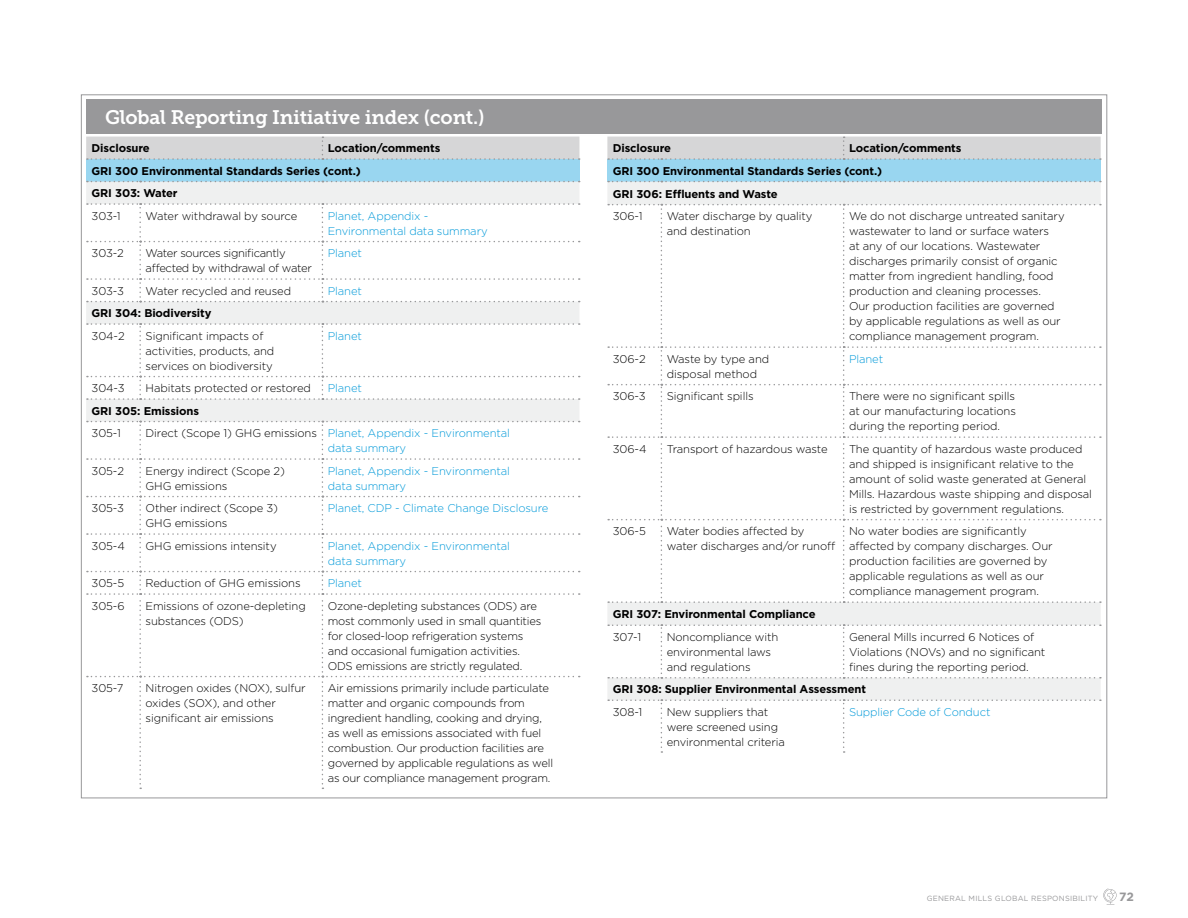
<style>
.page{position:relative;width:1188px;height:918px;background:#fff}
.page>*{position:absolute;margin:0;border:0;box-sizing:border-box;transform-origin:0 0}
.t1{font:19.5px "Museo Slab 700";letter-spacing:-.01em;color:#fff}
.t2{font:700 12px "Gotham";color:#98989a}
.t3{font:300 11.25px/15px "Gotham";letter-spacing:-.01em;color:#000}
.t4{font:300 11.25px/15px "Gotham";letter-spacing:-.01em;color:#0099d9}
.t5{font:700 11.25px/22.5px "Gotham";letter-spacing:-.01em;color:#000}
.t6{font:300 11.25px/15px "Gotham";letter-spacing:-.03em;color:#000}
.t7{font:7.5px "Gotham";letter-spacing:.03em;color:#98989a}
.s1{color:#000}
</style>
<div class="page">
<div style="left:86px;top:99px;width:1016px;height:35px;background:#98989a"></div>
<div style="left:86px;top:159px;width:493px;height:23px;background:#99d6f0"></div>
<div style="left:86px;top:182px;width:493px;height:240px;background:#eff0f0"></div>
<div style="left:86px;top:137px;width:494px;height:23px;background:#d6d6d7"></div>
<svg style="left:87px;top:181px;width:493px;height:1px"></svg>
<svg style="left:87px;top:203px;width:493px;height:99px"></svg>
<svg style="left:87px;top:323px;width:493px;height:77px"></svg>
<svg style="left:87px;top:421px;width:493px;height:368px"></svg>
<div style="left:607px;top:159px;width:494px;height:23px;background:#99d6f0"></div>
<div style="left:607px;top:182px;width:494px;height:518px;background:#eff0f0"></div>
<div style="left:607px;top:137px;width:494px;height:23px;background:#d6d6d7"></div>
<svg style="left:608px;top:181px;width:493px;height:1px"></svg>
<svg style="left:608px;top:204px;width:493px;height:399px"></svg>
<svg style="left:608px;top:625px;width:493px;height:54px"></svg>
<svg style="left:608px;top:700px;width:493px;height:53px"></svg>
<svg style="left:1103px;top:888px;width:14px;height:17px"></svg>
<h1 class="t1" style="left:105px;top:106px;width:381px">Global Reporting Initiative index (cont.)</h1>
<p class="t5" style="left:92px;top:137px;width:60px">Disclosure</p>
<p class="t5" style="left:92px;top:137px;width:350px;text-indent:236px">Location/comments<br>GRI 300 Environmental Standards Series (cont.)<br>GRI 303: Water</p>
<p class="t3" style="left:92px;top:208px;width:31px">303-1</p>
<p class="t3" style="left:146px;top:208px;width:153px">Water withdrawal by source</p>
<p class="t4" style="left:328px;top:208px;width:161px">Planet, Appendix -<br>Environmental data summary</p>
<p class="t3" style="left:92px;top:246px;width:34px">303-2</p>
<p class="t6" style="left:146px;top:246px;width:168px">Water sources significantly affected by withdrawal of water</p>
<p class="t4" style="left:328px;top:246px;width:36px">Planet</p>
<p class="t3" style="left:92px;top:283px;width:34px">303-3</p>
<p class="t3" style="left:146px;top:283px;width:147px">Water recycled and reused</p>
<p class="t4" style="left:328px;top:283px;width:36px">Planet</p>
<p class="t5" style="left:92px;top:302px;width:121px">GRI 304: Biodiversity</p>
<p class="t3" style="left:92px;top:328px;width:35px">304-2</p>
<p class="t3" style="left:146px;top:328px;width:130px">Significant impacts of activities, products, and services on biodiversity</p>
<p class="t4" style="left:328px;top:328px;width:36px">Planet</p>
<p class="t3" style="left:92px;top:381px;width:35px">304-3</p>
<p class="t3" style="left:146px;top:381px;width:167px">Habitats protected or restored</p>
<p class="t4" style="left:328px;top:381px;width:36px">Planet</p>
<p class="t5" style="left:92px;top:399px;width:109px">GRI 305: Emissions</p>
<p class="t3" style="left:92px;top:426px;width:31px">305-1</p>
<p class="t4" style="left:328px;top:426px;width:184px;text-indent:-182px"><span class="s1">Direct (Scope 1) GHG emissions</span> Planet, Appendix - Environmental data summary</p>
<p class="t3" style="left:92px;top:463px;width:34px">305-2</p>
<p class="t3" style="left:146px;top:463px;width:141px">Energy indirect (Scope 2)<br>GHG emissions</p>
<p class="t4" style="left:328px;top:463px;width:184px">Planet, Appendix - Environmental data summary</p>
<p class="t3" style="left:92px;top:501px;width:34px">305-3</p>
<p class="t3" style="left:146px;top:501px;width:134px">Other indirect (Scope 3)<br>GHG emissions</p>
<p class="t4" style="left:328px;top:501px;width:222px">Planet, CDP - Climate Change Disclosure</p>
<p class="t3" style="left:92px;top:538px;width:35px">305-4</p>
<p class="t3" style="left:146px;top:538px;width:133px">GHG emissions intensity</p>
<p class="t4" style="left:328px;top:538px;width:184px">Planet, Appendix - Environmental data summary</p>
<p class="t3" style="left:92px;top:575px;width:34px">305-5</p>
<p class="t3" style="left:146px;top:575px;width:157px">Reduction of GHG emissions</p>
<p class="t4" style="left:328px;top:575px;width:36px">Planet</p>
<p class="t3" style="left:92px;top:598px;width:35px">305-6</p>
<p class="t3" style="left:146px;top:598px;width:162px">Emissions of ozone-depleting substances (ODS)</p>
<p class="t3" style="left:328px;top:598px;width:215px">Ozone-depleting substances (ODS) are most commonly used in small quantities for closed-loop refrigeration systems and occasional fumigation activities.<br>ODS emissions are strictly regulated.</p>
<p class="t3" style="left:92px;top:680px;width:33px">305-7</p>
<p class="t3" style="left:146px;top:680px;width:162px">Nitrogen oxides (NOX), sulfur oxides (SOX), and other significant air emissions</p>
<p class="t3" style="left:328px;top:680px;width:227px">Air emissions primarily include particulate matter and organic compounds from ingredient handling, cooking and drying, as well as emissions associated with fuel combustion. Our production facilities are governed by applicable regulations as well as our compliance management program.</p>
<p class="t5" style="left:613px;top:137px;width:350px;text-indent:236px">Location/comments<br>GRI 300 Environmental Standards Series (cont.)<br>GRI 306: Effluents and Waste</p>
<p class="t3" style="left:613px;top:209px;width:31px">306-1</p>
<p class="t3" style="left:667px;top:209px;width:147px">Water discharge by quality and destination</p>
<p class="t3" style="left:849px;top:209px;width:217px">We do not discharge untreated sanitary wastewater to land or surface waters<br>at any of our locations. Wastewater discharges primarily consist of organic matter from ingredient handling, food production and cleaning processes.<br>Our production facilities are governed by applicable regulations as well as our compliance management program.</p>
<p class="t3" style="left:613px;top:351px;width:34px">306-2</p>
<p class="t3" style="left:667px;top:351px;width:104px">Waste by type and disposal method</p>
<p class="t4" style="left:849px;top:351px;width:36px">Planet</p>
<p class="t3" style="left:613px;top:389px;width:34px">306-3</p>
<p class="t3" style="left:667px;top:389px;width:88px">Significant spills</p>
<p class="t3" style="left:849px;top:389px;width:168px;text-align:justify">There were no significant spills at our manufacturing locations during the reporting period.</p>
<p class="t3" style="left:613px;top:441px;width:35px">306-4</p>
<p class="t3" style="left:667px;top:441px;width:162px">Transport of hazardous waste</p>
<p class="t3" style="left:849px;top:441px;width:245px">The quantity of hazardous waste produced and shipped is insignificant relative to the amount of solid waste generated at General Mills. Hazardous waste shipping and disposal is restricted by government regulations.</p>
<p class="t3" style="left:613px;top:524px;width:35px">306-5</p>
<p class="t3" style="left:667px;top:524px;width:170px">Water bodies affected by water discharges and/or runoff</p>
<p class="t3" style="left:849px;top:524px;width:205px">No water bodies are significantly affected by company discharges. Our production facilities are governed by applicable regulations as well as our compliance management program.</p>
<p class="t5" style="left:613px;top:603px;width:204px">GRI 307: Environmental Compliance</p>
<p class="t3" style="left:613px;top:629px;width:30px">307-1</p>
<p class="t3" style="left:667px;top:629px;width:113px">Noncompliance with environmental laws and regulations</p>
<p class="t3" style="left:849px;top:629px;width:198px">General Mills incurred 6 Notices of<br>Violations (NOVs) and no significant fines during the reporting period.</p>
<p class="t5" style="left:613px;top:678px;width:255px">GRI 308: Supplier Environmental Assessment</p>
<p class="t3" style="left:613px;top:704px;width:31px">308-1</p>
<p class="t3" style="left:667px;top:704px;width:120px">New suppliers that were screened using environmental criteria</p>
<p class="t4" style="left:849px;top:704px;width:143px">Supplier Code of Conduct</p>
<p class="t5" style="left:613px;top:137px;width:60px">Disclosure</p>
<p class="t7" style="left:927px;top:893px;width:173px">GENERAL MILLS GLOBAL RESPONSIBILITY</p>
<p class="t2" style="left:1119px;top:889px;width:16px">72</p>
</div>
